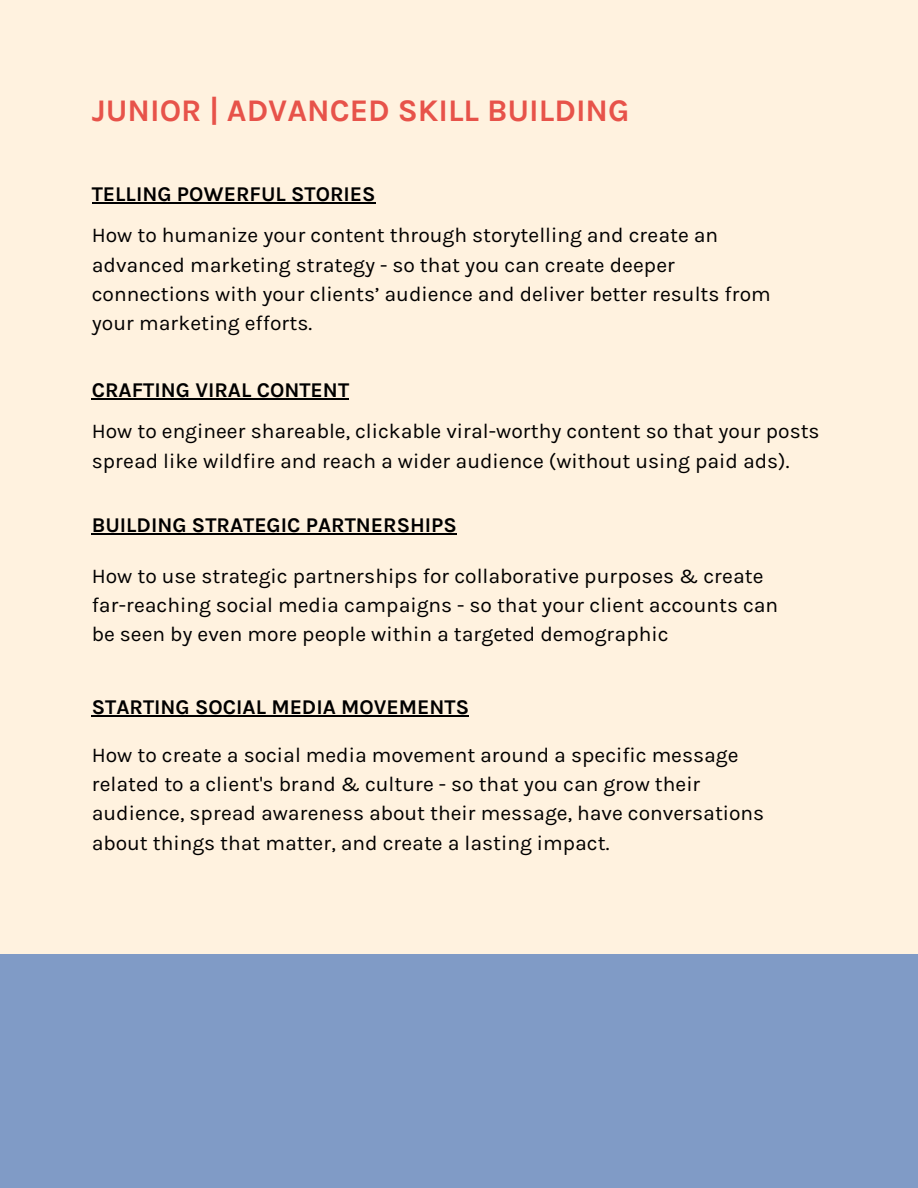
<style>
.page{position:relative;width:918px;height:1188px;background:#fff2df}
.page>*{position:absolute;margin:0;border:0;box-sizing:border-box;transform-origin:0 0}
.t1{font:700 31.5px "Karla";color:#e7534a}
.t2{font:21px/29.2px "Karla";color:#000}
.t3{font:700 21px "Karla";color:#000}
</style>
<div class="page">
<div style="left:0;top:954px;width:918px;height:234px;background:#809bc6"></div>
<hr style="left:92px;top:202px;width:284px;height:1px;background:#000">
<hr style="left:92px;top:398px;width:257px;height:1px;background:#000">
<hr style="left:92px;top:534px;width:365px;height:1px;background:#000">
<hr style="left:92px;top:715px;width:377px;height:1px;background:#000">
<h1 class="t1" style="left:92px;top:92px;width:539px">JUNIOR | ADVANCED SKILL BUILDING</h1>
<p class="t3" style="left:92px;top:182px;width:285px">TELLING POWERFUL STORIES</p>
<p class="t2" style="left:92px;top:221px;width:680px">How to humanize your content through storytelling and create an advanced marketing strategy - so that you can create deeper connections with your clients’ audience and deliver better results from your marketing efforts.</p>
<p class="t3" style="left:92px;top:378px;width:259px">CRAFTING VIRAL CONTENT</p>
<p class="t2" style="left:92px;top:417px;width:729px">How to engineer shareable, clickable viral-worthy content so that your posts spread like wildfire and reach a wider audience (without using paid ads).</p>
<p class="t3" style="left:92px;top:513px;width:367px">BUILDING STRATEGIC PARTNERSHIPS</p>
<p class="t2" style="left:92px;top:561px;width:688px">How to use strategic partnerships for collaborative purposes &amp; create far-reaching social media campaigns - so that your client accounts can be seen by even more people within a targeted demographic</p>
<p class="t3" style="left:92px;top:695px;width:379px">STARTING SOCIAL MEDIA MOVEMENTS</p>
<p class="t2" style="left:92px;top:740px;width:674px">How to create a social media movement around a specific message related to a client's brand &amp; culture - so that you can grow their audience, spread awareness about their message, have conversations about things that matter, and create a lasting impact.</p>
</div>
